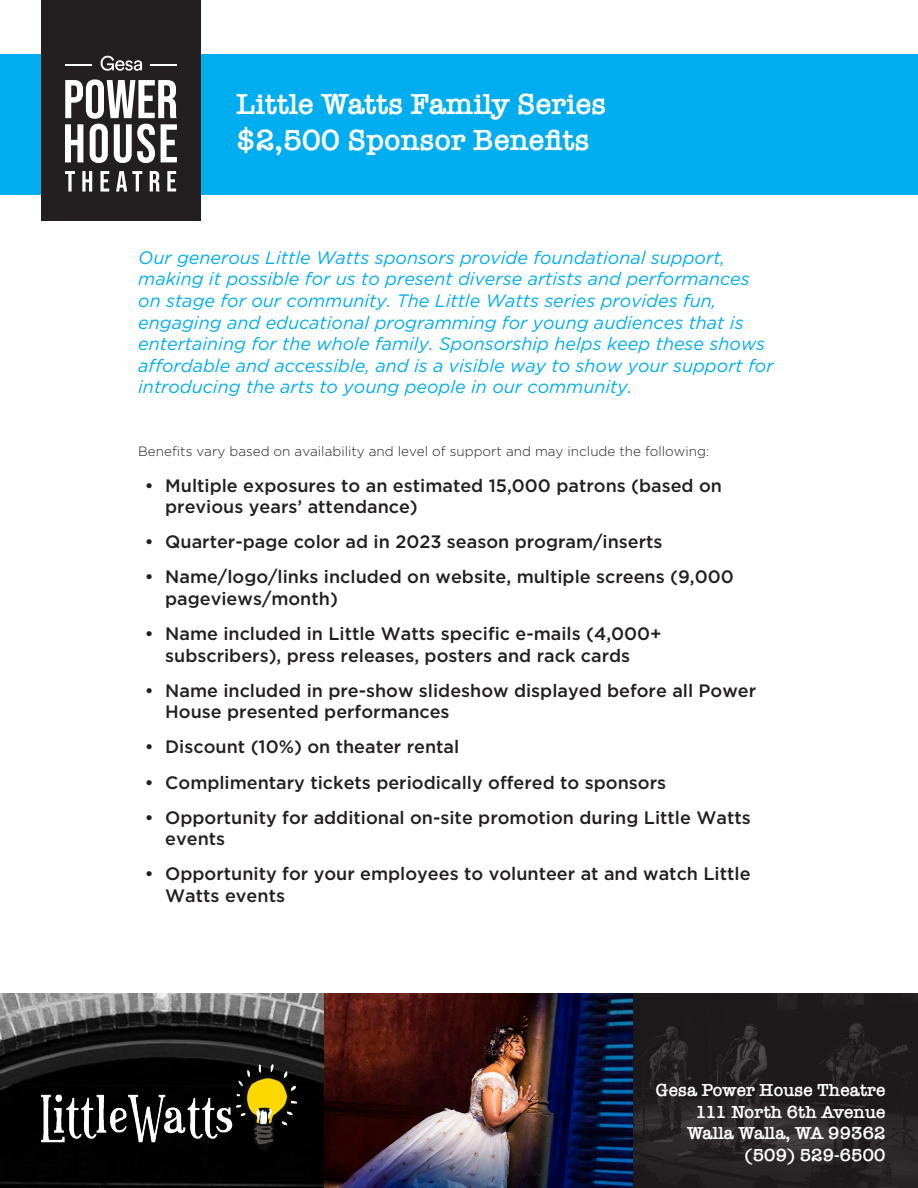
<style>
.page{position:relative;width:918px;height:1188px;background:#fff}
.page>*{position:absolute;margin:0;border:0;box-sizing:border-box;transform-origin:0 0}
.t1{font:600 30px/36px "American Typewriter";color:#fff}
.t2{font:500 18px/21.6px "Gotham";color:#231f20}
.t3{font:italic 18px/21.6px "Gotham";color:#00aeef}
.t4{font:600 18px "American Typewriter";color:#fff}
.t5{font:300 13.5px "Gotham";color:#231f20}
</style>
<div class="page">
<img style="left:633px;top:993px;width:285px;height:195px">
<svg style="left:0;top:993px;width:324px;height:195px;background:#2c2c2c"></svg>
<img style="left:324px;top:993px;width:309px;height:195px">
<div style="left:0;top:54px;width:918px;height:140px;background:#00aeef"></div>
<div style="left:41px;top:0;width:160px;height:220px;background:#231f20"></div>
<svg style="left:65px;top:171px;width:111px;height:21px"></svg>
<svg style="left:65px;top:79px;width:112px;height:84px"></svg>
<hr style="left:151px;top:64px;width:26px;height:2px;background:#fff">
<hr style="left:65px;top:64px;width:26px;height:2px;background:#fff">
<svg style="left:101px;top:56px;width:41px;height:15px"></svg>
<img style="left:41px;top:1063px;width:255px;height:91px">
<p class="t1" style="left:237px;top:85px;width:371px">Little Watts Family Series $2,500 Sponsor Benefits</p>
<p class="t3" style="left:138px;top:247px;width:637px">Our generous Little Watts sponsors provide foundational support, making it possible for us to present diverse artists and performances on stage for our community. The Little Watts series provides fun, engaging and educational programming for young audiences that is entertaining for the whole family. Sponsorship helps keep these shows affordable and accessible, and is a visible way to show your support for introducing the arts to young people in our community.</p>
<p class="t5" style="left:138px;top:444px;width:573px">Benefits vary based on availability and level of support and may include the following:</p>
<p class="t2" style="left:165px;top:474px;width:558px;text-indent:-20px">• Multiple exposures to an estimated 15,000 patrons (based on previous years’ attendance)</p>
<p class="t2" style="left:145px;top:531px;width:519px">• Quarter-page color ad in 2023 season program/inserts</p>
<p class="t2" style="left:165px;top:566px;width:570px;text-indent:-20px">• Name/logo/links included on website, multiple screens (9,000 pageviews/month)</p>
<p class="t2" style="left:165px;top:622px;width:498px;text-indent:-20px">• Name included in Little Watts specific e-mails (4,000+ subscribers), press releases, posters and rack cards</p>
<p class="t2" style="left:165px;top:679px;width:593px;text-indent:-20px">• Name included in pre-show slideshow displayed before all Power<br>House presented performances</p>
<p class="t2" style="left:145px;top:736px;width:316px">• Discount (10%) on theater rental</p>
<p class="t2" style="left:145px;top:771px;width:523px">• Complimentary tickets periodically offered to sponsors</p>
<p class="t2" style="left:165px;top:806px;width:587px;text-indent:-20px">• Opportunity for additional on-site promotion during Little Watts events</p>
<p class="t2" style="left:165px;top:863px;width:587px;text-indent:-20px">• Opportunity for your employees to volunteer at and watch Little<br>Watts events</p>
<p class="t4" style="left:656px;top:1076px;width:231px">Gesa Power House Theatre</p>
<p class="t4" style="left:695px;top:1098px;width:192px">111 North 6th Avenue</p>
<p class="t4" style="left:687px;top:1120px;width:200px">Walla Walla, WA 99362</p>
<p class="t4" style="left:745px;top:1141px;width:143px">(509) 529-6500</p>
</div>
